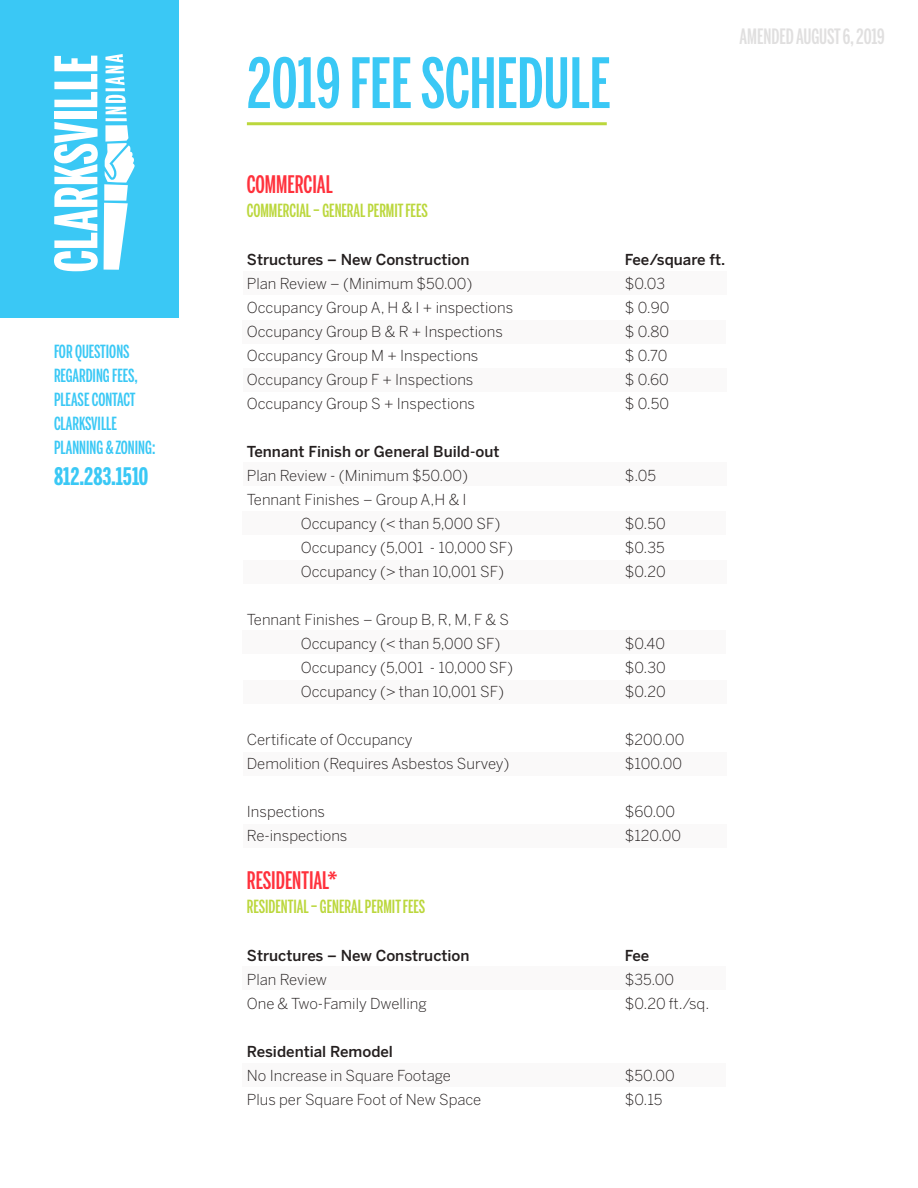
<style>
.page{position:relative;width:918px;height:1188px;background:#fff}
.page>*{position:absolute;margin:0;border:0;box-sizing:border-box;transform-origin:0 0}
.t1{font:500 68.7px "Benton Sans Extra Compressed";color:#3ac8f5}
.t2{font:500 24px "Benton Sans Extra Compressed";color:#ff313c}
.t3{font:700 24px "Benton Sans Extra Compressed";color:#3ac8f5}
.t4{font:500 21px "Benton Sans Extra Compressed";color:#e0dfdf}
.t5{font:500 18px/24px "Benton Sans Extra Compressed";color:#3ac8f5}
.t6{font:500 18px "Benton Sans Extra Compressed";color:#bbd73c}
.t7{font:300 15px/24px "Benton Sans";color:#241f1f}
.t8{font:500 15px "Benton Sans";color:#241f1f}
</style>
<div class="page">
<div style="left:0;top:0;width:178px;height:318px;background:#3ac8f5"></div>
<hr style="left:247px;top:122px;width:360px;height:3px;background:#bbd73c">
<svg style="left:54px;top:122px;width:44px;height:149px"></svg>
<div style="left:54px;top:112px;width:43px;height:7px;background:#fff"></div>
<svg style="left:54px;top:56px;width:43px;height:51px"></svg>
<svg style="left:104px;top:125px;width:31px;height:145px"></svg>
<hr style="left:106px;top:118px;width:21px;height:3px;background:#fff">
<svg style="left:106px;top:95px;width:20px;height:19px"></svg>
<hr style="left:106px;top:88px;width:19px;height:3px;background:#fff">
<svg style="left:105px;top:54px;width:20px;height:31px"></svg>
<div style="left:243px;top:271px;width:484px;height:24px;background:#faf9f9"></div>
<div style="left:242px;top:320px;width:484px;height:23px;background:#faf9f9"></div>
<div style="left:243px;top:368px;width:484px;height:24px;background:#faf9f9"></div>
<div style="left:243px;top:463px;width:484px;height:23px;background:#faf9f9"></div>
<div style="left:243px;top:511px;width:483px;height:24px;background:#faf9f9"></div>
<div style="left:243px;top:560px;width:484px;height:23px;background:#faf9f9"></div>
<div style="left:242px;top:631px;width:484px;height:23px;background:#faf9f9"></div>
<div style="left:243px;top:824px;width:484px;height:24px;background:#faf9f9"></div>
<div style="left:242px;top:967px;width:484px;height:23px;background:#faf9f9"></div>
<div style="left:242px;top:1063px;width:484px;height:24px;background:#faf9f9"></div>
<div style="left:243px;top:680px;width:484px;height:23px;background:#faf9f9"></div>
<div style="left:243px;top:752px;width:484px;height:23px;background:#faf9f9"></div>
<p class="t5" style="left:54px;top:339px;width:103px">FOR QUESTIONS<br>REGARDING FEES,<br>PLEASE CONTACT<br>CLARKSVILLE<br>PLANNING &amp; ZONING:</p>
<h2 class="t3" style="left:54px;top:461px;width:96px">812.283.1510</h2>
<h1 class="t1" style="left:247px;top:41px;width:365px">2019 FEE SCHEDULE</h1>
<h3 class="t4" style="left:740px;top:23px;width:147px">AMENDED AUGUST 6, 2019</h3>
<h2 class="t2" style="left:247px;top:169px;width:87px">COMMERCIAL</h2>
<p class="t6" style="left:247px;top:199px;width:182px">COMMERCIAL – GENERAL PERMIT FEES</p>
<p class="t8" style="left:247px;top:250px;width:224px">Structures – New Construction</p>
<p class="t8" style="left:625px;top:250px;width:102px">Fee/square ft.</p>
<p class="t7" style="left:247px;top:271px;width:227px">Plan Review – (Minimum $50.00)</p>
<p class="t7" style="left:625px;top:271px;width:42px">$0.03</p>
<p class="t7" style="left:247px;top:295px;width:268px">Occupancy Group A, H &amp; I + inspections</p>
<p class="t7" style="left:625px;top:295px;width:46px">$ 0.90</p>
<p class="t7" style="left:247px;top:319px;width:257px">Occupancy Group B &amp; R + Inspections</p>
<p class="t7" style="left:625px;top:319px;width:46px">$ 0.80</p>
<p class="t7" style="left:247px;top:343px;width:233px">Occupancy Group M + Inspections</p>
<p class="t7" style="left:625px;top:343px;width:44px">$ 0.70</p>
<p class="t7" style="left:247px;top:367px;width:228px">Occupancy Group F + Inspections</p>
<p class="t7" style="left:625px;top:367px;width:45px">$ 0.60</p>
<p class="t7" style="left:247px;top:391px;width:230px">Occupancy Group S + Inspections</p>
<p class="t7" style="left:625px;top:391px;width:46px">$ 0.50</p>
<p class="t8" style="left:247px;top:442px;width:254px">Tennant Finish or General Build-out</p>
<p class="t7" style="left:247px;top:463px;width:223px">Plan Review - (Minimum $50.00)</p>
<p class="t7" style="left:625px;top:463px;width:33px">$.05</p>
<p class="t7" style="left:301px;top:487px;width:201px;text-indent:-54px">Tennant Finishes – Group A,H &amp; I<br>Occupancy (&lt; than 5,000 SF)</p>
<p class="t7" style="left:625px;top:511px;width:42px">$0.50</p>
<p class="t7" style="left:301px;top:535px;width:214px">Occupancy (5,001 - 10,000 SF)</p>
<p class="t7" style="left:625px;top:535px;width:41px">$0.35</p>
<p class="t7" style="left:301px;top:559px;width:205px">Occupancy (&gt; than 10,001 SF)</p>
<p class="t7" style="left:625px;top:559px;width:42px">$0.20</p>
<p class="t7" style="left:301px;top:607px;width:210px;text-indent:-54px">Tennant Finishes – Group B, R, M, F &amp; S<br>Occupancy (&lt; than 5,000 SF)</p>
<p class="t7" style="left:625px;top:631px;width:42px">$0.40</p>
<p class="t7" style="left:301px;top:655px;width:214px">Occupancy (5,001 - 10,000 SF)</p>
<p class="t7" style="left:625px;top:655px;width:42px">$0.30</p>
<p class="t7" style="left:301px;top:679px;width:205px">Occupancy (&gt; than 10,001 SF)</p>
<p class="t7" style="left:625px;top:679px;width:42px">$0.20</p>
<p class="t7" style="left:247px;top:727px;width:167px">Certificate of Occupancy</p>
<p class="t7" style="left:625px;top:727px;width:61px">$200.00</p>
<p class="t7" style="left:247px;top:751px;width:264px">Demolition (Requires Asbestos Survey)</p>
<p class="t7" style="left:625px;top:751px;width:59px">$100.00</p>
<p class="t7" style="left:247px;top:799px;width:80px">Inspections</p>
<p class="t7" style="left:625px;top:799px;width:52px">$60.00</p>
<p class="t7" style="left:247px;top:823px;width:102px">Re-inspections</p>
<p class="t7" style="left:625px;top:823px;width:58px">$120.00</p>
<h2 class="t2" style="left:247px;top:865px;width:92px">RESIDENTIAL*</h2>
<p class="t6" style="left:247px;top:895px;width:180px">RESIDENTIAL – GENERAL PERMIT FEES</p>
<p class="t8" style="left:247px;top:946px;width:224px">Structures – New Construction</p>
<p class="t8" style="left:625px;top:946px;width:26px">Fee</p>
<p class="t7" style="left:247px;top:967px;width:82px">Plan Review</p>
<p class="t7" style="left:625px;top:967px;width:51px">$35.00</p>
<p class="t7" style="left:247px;top:991px;width:181px">One &amp; Two-Family Dwelling</p>
<p class="t7" style="left:625px;top:991px;width:86px">$0.20 ft./sq.</p>
<p class="t8" style="left:247px;top:1042px;width:148px">Residential Remodel</p>
<p class="t7" style="left:247px;top:1063px;width:205px">No Increase in Square Footage</p>
<p class="t7" style="left:625px;top:1063px;width:51px">$50.00</p>
<p class="t7" style="left:247px;top:1087px;width:236px">Plus per Square Foot of New Space</p>
<p class="t7" style="left:625px;top:1087px;width:39px">$0.15</p>
</div>
